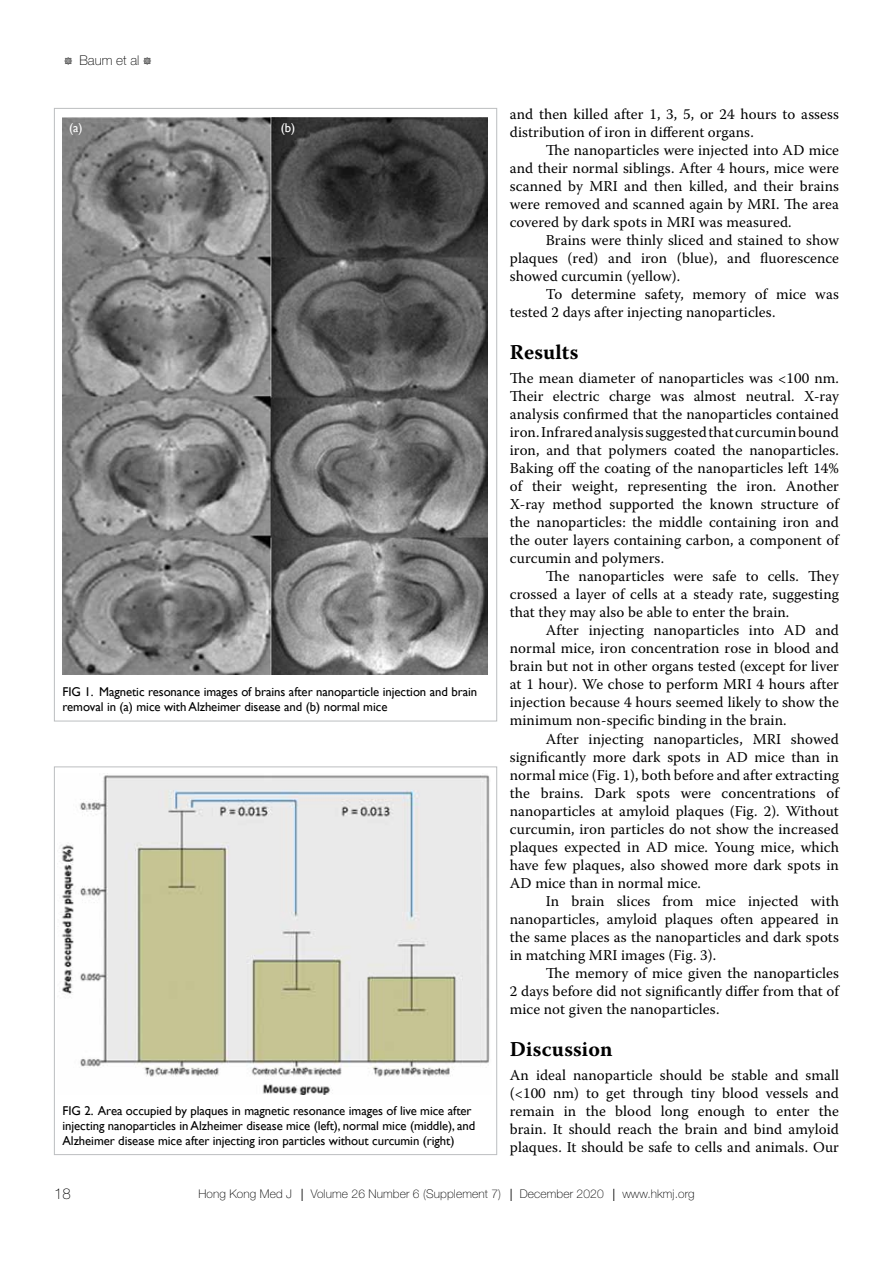
<style>
.page{position:relative;width:893px;height:1263px;background:#fff}
.page>*{position:absolute;margin:0;border:0;box-sizing:border-box;transform-origin:0 0}
.t1{font:700 21px "Warnock Pro";letter-spacing:.015em;color:#000}
.t2{font:15px/18px "Warnock Pro";letter-spacing:.005em;color:#000;text-align:justify}
.t3{font:100 15px "Helvetica Neue";color:#000}
.t4{font:100 13.5px "Helvetica Neue";color:#000}
.t5{font:12.75px/15.3px "Gill Sans";letter-spacing:-.005em;color:#000}
.t6{font:12.75px "Gill Sans";color:#fff}
.t7{font:100 12px "Helvetica Neue";letter-spacing:.01em;color:#000}
.s1{font-family:"Type Embellishments One Let Plain";font-weight:400;font-size:12px}
</style>
<div class="page">
<img style="left:63px;top:117px;width:425px;height:557px">
<img style="left:59px;top:775px;width:431px;height:319px">
<p class="t4" style="left:64px;top:53px;width:90px"><span class="s1">#</span> Baum et al <span class="s1">#</span></p>
<p class="t6" style="left:69px;top:120px;width:15px">(a)</p>
<p class="t6" style="left:281px;top:120px;width:16px">(b)</p>
<p class="t5" style="left:63px;top:684px;width:416px">FIG 1. Magnetic resonance images of brains after nanoparticle injection and brain removal in (a) mice with Alzheimer disease and (b) normal mice</p>
<p class="t5" style="left:63px;top:1103px;width:414px">FIG 2. Area occupied by plaques in magnetic resonance images of live mice after injecting nanoparticles in Alzheimer disease mice (left), normal mice (middle), and<br>Alzheimer disease mice after injecting iron particles without curcumin (right)</p>
<p class="t2" style="left:510px;top:105px;width:331px">and then killed after 1, 3, 5, or 24 hours to assess distribution of iron in different organs.</p>
<p class="t2" style="left:510px;top:141px;width:331px;text-indent:36px">The nanoparticles were injected into AD mice and their normal siblings. After 4 hours, mice were scanned by MRI and then killed, and their brains were removed and scanned again by MRI. The area covered by dark spots in MRI was measured.</p>
<p class="t2" style="left:510px;top:231px;width:331px;text-indent:36px">Brains were thinly sliced and stained to show plaques (red) and iron (blue), and fluorescence showed curcumin (yellow).</p>
<p class="t2" style="left:510px;top:285px;width:331px;text-indent:36px">To determine safety, memory of mice was tested 2 days after injecting nanoparticles.</p>
<h1 class="t1" style="left:510px;top:339px;width:70px">Results</h1>
<p class="t2" style="left:510px;top:369px;width:331px">The mean diameter of nanoparticles was &lt;100 nm.<br>Their electric charge was almost neutral. X-ray analysis confirmed that the nanoparticles contained iron. Infrared analysis suggested that curcumin bound iron, and that polymers coated the nanoparticles.<br>Baking off the coating of the nanoparticles left 14% of their weight, representing the iron. Another X-ray method supported the known structure of the nanoparticles: the middle containing iron and the outer layers containing carbon, a component of curcumin and polymers.</p>
<p class="t2" style="left:510px;top:567px;width:331px;text-indent:36px">The nanoparticles were safe to cells. They crossed a layer of cells at a steady rate, suggesting that they may also be able to enter the brain.</p>
<p class="t2" style="left:510px;top:621px;width:331px;text-indent:36px">After injecting nanoparticles into AD and normal mice, iron concentration rose in blood and brain but not in other organs tested (except for liver at 1 hour). We chose to perform MRI 4 hours after injection because 4 hours seemed likely to show the minimum non-specific binding in the brain.</p>
<p class="t2" style="left:510px;top:729px;width:331px;text-indent:36px">After injecting nanoparticles, MRI showed significantly more dark spots in AD mice than in normal mice (Fig. 1), both before and after extracting the brains. Dark spots were concentrations of nanoparticles at amyloid plaques (Fig. 2). Without curcumin, iron particles do not show the increased plaques expected in AD mice. Young mice, which have few plaques, also showed more dark spots in AD mice than in normal mice.</p>
<p class="t2" style="left:510px;top:891px;width:331px;text-indent:36px">In brain slices from mice injected with nanoparticles, amyloid plaques often appeared in the same places as the nanoparticles and dark spots in matching MRI images (Fig. 3).</p>
<p class="t2" style="left:510px;top:963px;width:331px;text-indent:36px">The memory of mice given the nanoparticles 2 days before did not significantly differ from that of mice not given the nanoparticles.</p>
<h1 class="t1" style="left:510px;top:1036px;width:104px">Discussion</h1>
<p class="t2" style="left:510px;top:1066px;width:331px">An ideal nanoparticle should be stable and small (&lt;100 nm) to get through tiny blood vessels and remain in the blood long enough to enter the brain. It should reach the brain and bind amyloid plaques. It should be safe to cells and animals. Our</p>
<p class="t3" style="left:54px;top:1186px;width:18px">18</p>
<p class="t7" style="left:198px;top:1187px;width:498px">Hong Kong Med J ⎥ Volume 26 Number 6 (Supplement 7) ⎥ December 2020 ⎥ www.hkmj.org</p>
</div>
